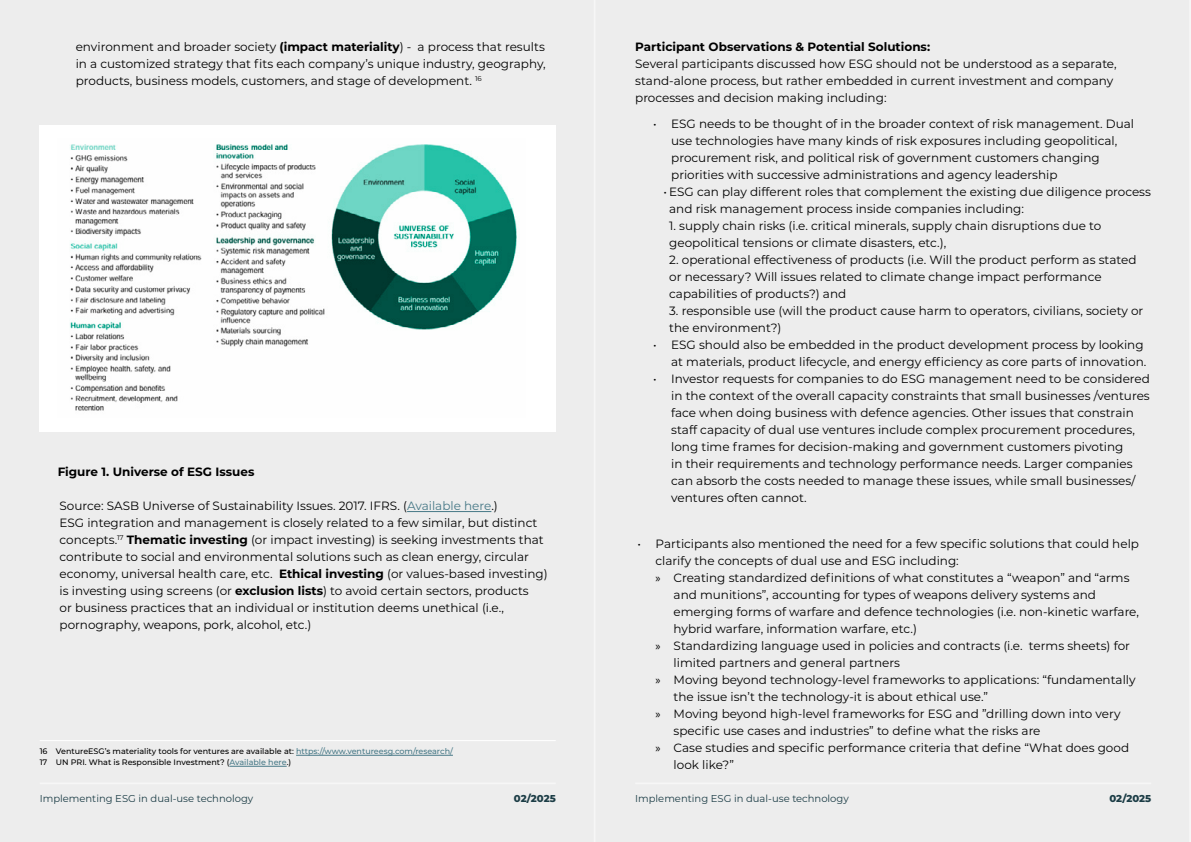
<style>
.page{position:relative;width:1191px;height:842px;background:#fff}
.page>*{position:absolute;margin:0;border:0;box-sizing:border-box;transform-origin:0 0}
.t1{font:12px/17px "Montserrat";color:#000}
.t2{font:700 12px "Montserrat";color:#000}
.t3{font:10px "Montserrat";color:#1c3d46}
.t4{font:800 10px "Montserrat";letter-spacing:-.005em;color:#1c3d46}
.t5{font:500 8px/11px "Montserrat";color:#000}
.s1{font-weight:700}
.s2{color:#467886}
.s3{font-family:"Myriad Pro"}
</style>
<div class="page">
<div style="left:0;top:0;width:595px;height:842px;background:#ededed"></div>
<div style="left:595px;top:0;width:596px;height:842px;background:#ededed"></div>
<hr style="left:40px;top:782px;width:516px;height:2px;background:#fff">
<hr style="left:635px;top:782px;width:516px;height:2px;background:#fff">
<hr style="left:593px;top:0;width:2px;height:842px;background:#fff">
<hr style="left:1189px;top:0;width:2px;height:842px;background:#fff">
<hr style="left:407px;top:511px;width:84px;height:1px;background:#467886">
<hr style="left:40px;top:740px;width:516px;height:1px;background:#fff">
<hr style="left:296px;top:755px;width:157px;height:1px;background:#467886">
<hr style="left:229px;top:766px;width:58px;height:1px;background:#467886">
<div style="left:40px;top:125px;width:516px;height:306px;background:#fff"></div>
<svg style="left:70px;top:144px;width:447px;height:267px"></svg>
<p class="t1" style="left:76px;top:38px;width:471px;text-align:justify">environment and broader society <span class="s1">(impact materiality</span>) - a process that results in a customized strategy that fits each company’s unique industry, geography, products, business models, customers, and stage of development. <sup>16</sup></p>
<p class="t2" style="left:58px;top:463px;width:198px">Figure 1. Universe of ESG Issues</p>
<p class="t1" style="left:60px;top:497px;width:489px">Source: SASB Universe of Sustainability Issues. 2017. IFRS. (<span class="s2">Available here</span>.)<br>ESG integration and management is closely related to a few similar, but distinct concepts.<sup>17</sup> <span class="s1">Thematic investing</span> (or impact investing) is seeking investments that contribute to social and environmental solutions such as clean energy, circular economy, universal health care, etc. <span class="s1">Ethical investing</span> (or values-based investing) is investing using screens (or <span class="s1">exclusion lists</span>) to avoid certain sectors, products<br>or business practices that an individual or institution deems unethical (i.e., pornography, weapons, pork, alcohol, etc.)</p>
<p class="t5" style="left:40px;top:746px;width:415px">16 VentureESG’s materiality tools for ventures are available at: <span class="s2">https://www.ventureesg.com/research/<br></span>17 UN PRI. What is Responsible Investment? (<span class="s2">Available here</span>.)</p>
<p class="t2" style="left:635px;top:38px;width:296px">Participant Observations &amp; Potential Solutions:</p>
<p class="t1" style="left:635px;top:55px;width:483px">Several participants discussed how ESG should not be understood as a separate, stand-alone process, but rather embedded in current investment and company processes and decision making including:</p>
<p class="t1" style="left:671px;top:115px;width:464px;text-indent:-18px">• ESG needs to be thought of in the broader context of risk management. Dual use technologies have many kinds of risk exposures including geopolitical, procurement risk, and political risk of government customers changing priorities with successive administrations and agency leadership</p>
<p class="t1" style="left:669px;top:183px;width:483px;text-indent:-6px">• ESG can play different roles that complement the existing due diligence process and risk management process inside companies including:</p>
<p class="t1" style="left:669px;top:217px;width:433px">1. supply chain risks (i.e. critical minerals, supply chain disruptions due to geopolitical tensions or climate disasters, etc.),</p>
<p class="t1" style="left:669px;top:251px;width:469px">2. operational effectiveness of products (i.e. Will the product perform as stated or necessary? Will issues related to climate change impact performance capabilities of products?) and</p>
<p class="t1" style="left:669px;top:302px;width:476px">3. responsible use (will the product cause harm to operators, civilians, society or the environment?)</p>
<p class="t1" style="left:653px;top:336px;width:495px;text-align:right">• ESG should also be embedded in the product development process by looking at materials, product lifecycle, and energy efficiency as core parts of innovation.</p>
<p class="t1" style="left:671px;top:370px;width:480px;text-indent:-18px">• Investor requests for companies to do ESG management need to be considered in the context of the overall capacity constraints that small businesses /ventures face when doing business with defence agencies. Other issues that constrain staff capacity of dual use ventures include complex procurement procedures, long time frames for decision-making and government customers pivoting<br>in their requirements and technology performance needs. Larger companies can absorb the costs needed to manage these issues, while small businesses/ ventures often cannot.</p>
<p class="t1" style="left:637px;top:535px;width:503px">• Participants also mentioned the need for a few specific solutions that could help</p>
<p class="t1" style="left:655px;top:552px;width:305px">clarify the concepts of dual use and ESG including:</p>
<p class="t1" style="left:655px;top:569px;width:475px"><span class="s3">»</span> Creating standardized definitions of what constitutes a “weapon” and “arms</p>
<p class="t1" style="left:673px;top:586px;width:424px">and munitions”, accounting for types of weapons delivery systems and</p>
<p class="t1" style="left:673px;top:603px;width:467px">emerging forms of warfare and defence technologies (i.e. non-kinetic warfare,</p>
<p class="t1" style="left:673px;top:620px;width:245px">hybrid warfare, information warfare, etc.)</p>
<p class="t1" style="left:655px;top:637px;width:476px"><span class="s3">»</span> Standardizing language used in policies and contracts (i.e. terms sheets) for</p>
<p class="t1" style="left:673px;top:654px;width:228px">limited partners and general partners</p>
<p class="t1" style="left:655px;top:671px;width:481px"><span class="s3">»</span> Moving beyond technology-level frameworks to applications: “fundamentally</p>
<p class="t1" style="left:673px;top:688px;width:316px">the issue isn’t the technology-it is about ethical use.”</p>
<p class="t1" style="left:655px;top:705px;width:466px"><span class="s3">»</span> Moving beyond high-level frameworks for ESG and ”drilling down into very</p>
<p class="t1" style="left:673px;top:722px;width:368px">specific use cases and industries” to define what the risks are</p>
<p class="t1" style="left:655px;top:739px;width:475px"><span class="s3">»</span> Case studies and specific performance criteria that define “What does good</p>
<p class="t1" style="left:673px;top:756px;width:62px">look like?”</p>
<p class="t3" style="left:40px;top:792px;width:215px">Implementing ESG in dual-use technology</p>
<p class="t4" style="left:514px;top:791px;width:43px">02/2025</p>
<p class="t3" style="left:635px;top:792px;width:215px">Implementing ESG in dual-use technology</p>
<p class="t4" style="left:1109px;top:791px;width:43px">02/2025</p>
</div>
